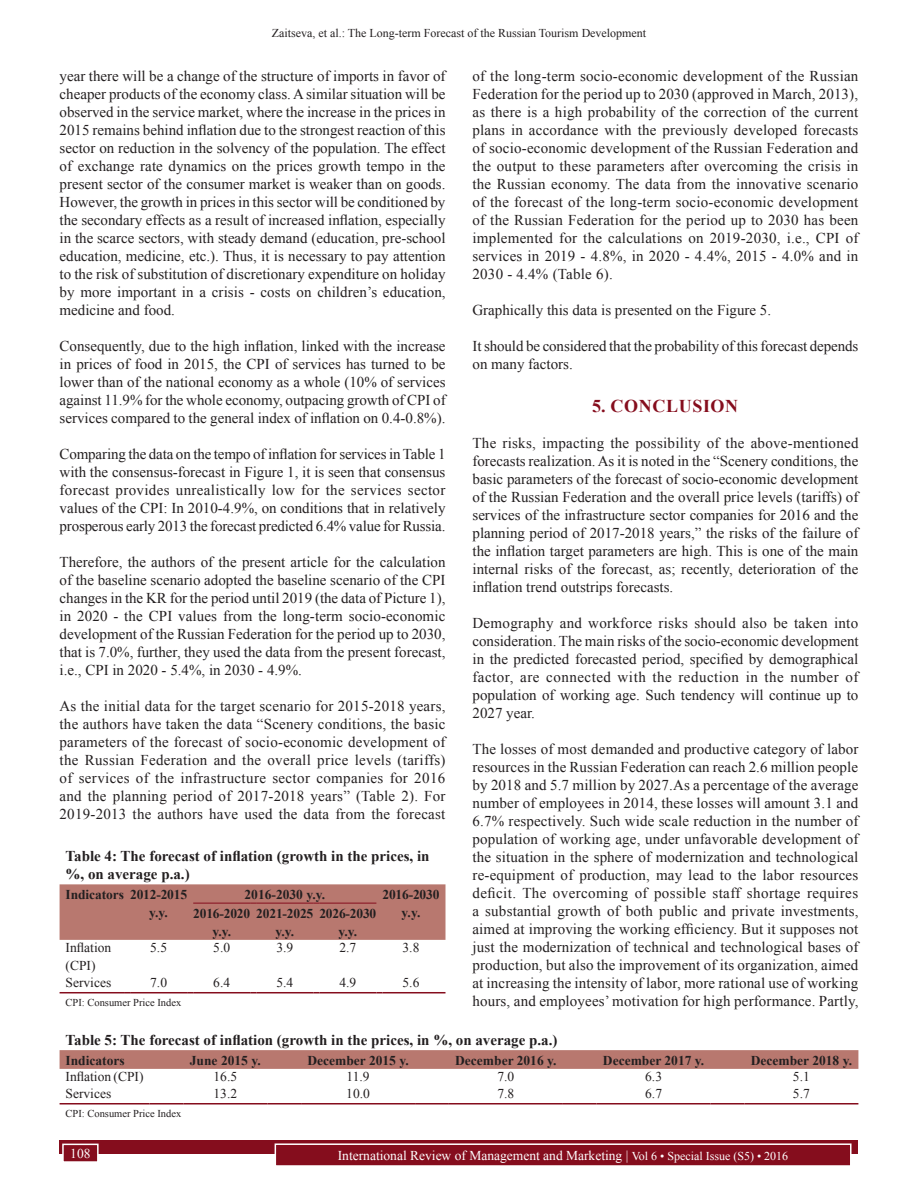
<style>
.page{position:relative;width:918px;height:1188px;background:#fff}
.page>*{position:absolute;margin:0;border:0;box-sizing:border-box;transform-origin:0 0}
.t1{font:700 18px "Times New Roman";letter-spacing:.035em;color:#850d1d}
.TX{font:15px/18px "Times New Roman";color:#231f20;text-align:justify}
.TT{font:700 15px/18px "Times New Roman";color:#231f20}
.TCH{font:700 13.5px/18px "Times New Roman";color:#231f20;text-align:center}
.t2{font:13.5px "Times New Roman";color:#fff}
.TB{font:13.5px "Times New Roman";color:#231f20}
.TBL{font:13.5px "Times New Roman";color:#231f20}
.t3{font:12px "Times New Roman";color:#231f20}
.TFN{font:10.5px "Times New Roman";color:#231f20}
.s1{font-size:12px}
</style>
<div class="page">
<div style="left:60px;top:1140px;width:798px;height:13px;background:#850d1d"></div>
<div style="left:275px;top:1144px;width:576px;height:22px;background:#850d1d"></div>
<div style="left:275px;top:1143px;width:577px;height:24px;border:2px solid #fff"></div>
<div style="left:63px;top:1144px;width:35px;height:18px;background:#850d1d"></div>
<div style="left:62px;top:1144px;width:37px;height:19px;border:2px solid #fff"></div>
<hr style="left:60px;top:992px;width:64px;height:1px;background:#850d1d">
<hr style="left:130px;top:992px;width:57px;height:1px;background:#850d1d">
<hr style="left:193px;top:992px;width:57px;height:1px;background:#850d1d">
<hr style="left:256px;top:992px;width:57px;height:1px;background:#850d1d">
<hr style="left:319px;top:992px;width:57px;height:1px;background:#850d1d">
<hr style="left:382px;top:992px;width:64px;height:1px;background:#850d1d">
<div style="left:60px;top:884px;width:386px;height:56px;background:#b8786f"></div>
<hr style="left:319px;top:903px;width:57px;height:1px;background:#850d1d">
<svg style="left:60px;top:1050px;width:798px;height:19px;background:#b87970"></svg>
<hr style="left:60px;top:1103px;width:90px;height:2px;background:#850d1d">
<hr style="left:150px;top:1103px;width:33px;height:2px;background:#850d1d">
<hr style="left:183px;top:1103px;width:84px;height:2px;background:#850d1d">
<hr style="left:267px;top:1103px;width:34px;height:2px;background:#850d1d">
<hr style="left:301px;top:1103px;width:114px;height:2px;background:#850d1d">
<hr style="left:415px;top:1103px;width:34px;height:2px;background:#850d1d">
<hr style="left:449px;top:1103px;width:114px;height:2px;background:#850d1d">
<hr style="left:563px;top:1103px;width:34px;height:2px;background:#850d1d">
<hr style="left:597px;top:1103px;width:114px;height:2px;background:#850d1d">
<hr style="left:711px;top:1103px;width:33px;height:2px;background:#850d1d">
<hr style="left:744px;top:1103px;width:114px;height:2px;background:#850d1d">
<p class="t3" style="left:272px;top:25px;width:376px">Zaitseva, et al.: The Long-term Forecast of the Russian Tourism Development</p>
<p class="TX" style="left:60px;top:67px;width:388px">year there will be a change of the structure of imports in favor of cheaper products of the economy class. A similar situation will be observed in the service market, where the increase in the prices in 2015 remains behind inflation due to the strongest reaction of this sector on reduction in the solvency of the population. The effect of exchange rate dynamics on the prices growth tempo in the present sector of the consumer market is weaker than on goods.<br>However, the growth in prices in this sector will be conditioned by the secondary effects as a result of increased inflation, especially in the scarce sectors, with steady demand (education, pre-school education, medicine, etc.). Thus, it is necessary to pay attention to the risk of substitution of discretionary expenditure on holiday by more important in a crisis - costs on children’s education, medicine and food.</p>
<p class="TX" style="left:60px;top:337px;width:388px">Consequently, due to the high inflation, linked with the increase in prices of food in 2015, the CPI of services has turned to be lower than of the national economy as a whole (10% of services against 11.9% for the whole economy, outpacing growth of CPI of services compared to the general index of inflation on 0.4-0.8%).</p>
<p class="TX" style="left:60px;top:445px;width:387px">Comparing the data on the tempo of inflation for services in Table 1 with the consensus-forecast in Figure 1, it is seen that consensus forecast provides unrealistically low for the services sector values of the CPI: In 2010-4.9%, on conditions that in relatively prosperous early 2013 the forecast predicted 6.4% value for Russia.</p>
<p class="TX" style="left:60px;top:553px;width:387px">Therefore, the authors of the present article for the calculation of the baseline scenario adopted the baseline scenario of the CPI changes in the KR for the period until 2019 (the data of Picture 1), in 2020 - the CPI values from the long-term socio-economic development of the Russian Federation for the period up to 2030, that is 7.0%, further, they used the data from the present forecast, i.e., CPI in 2020 - 5.4%, in 2030 - 4.9%.</p>
<p class="TX" style="left:60px;top:697px;width:388px">As the initial data for the target scenario for 2015-2018 years, the authors have taken the data “Scenery conditions, the basic parameters of the forecast of socio-economic development of the Russian Federation and the overall price levels (tariffs) of services of the infrastructure sector companies for 2016 and the planning period of 2017-2018 years” (Table 2). For 2019-2013 the authors have used the data from the forecast</p>
<p class="TX" style="left:472px;top:67px;width:387px">of the long-term socio-economic development of the Russian Federation for the period up to 2030 (approved in March, 2013), as there is a high probability of the correction of the current plans in accordance with the previously developed forecasts of socio-economic development of the Russian Federation and the output to these parameters after overcoming the crisis in the Russian economy. The data from the innovative scenario of the forecast of the long-term socio-economic development of the Russian Federation for the period up to 2030 has been implemented for the calculations on 2019-2030, i.e., CPI of services in 2019 - 4.8%, in 2020 - 4.4%, 2015 - 4.0% and in 2030 - 4.4% (Table 6).</p>
<p class="TX" style="left:472px;top:301px;width:300px">Graphically this data is presented on the Figure 5.</p>
<p class="TX" style="left:472px;top:337px;width:387px">It should be considered that the probability of this forecast depends on many factors.</p>
<h1 class="t1" style="left:592px;top:393px;width:147px">5. CONCLUSION</h1>
<p class="TX" style="left:472px;top:433px;width:388px">The risks, impacting the possibility of the above-mentioned forecasts realization. As it is noted in the “Scenery conditions, the basic parameters of the forecast of socio-economic development of the Russian Federation and the overall price levels (tariffs) of services of the infrastructure sector companies for 2016 and the planning period of 2017-2018 years,” the risks of the failure of the inflation target parameters are high. This is one of the main internal risks of the forecast, as; recently, deterioration of the inflation trend outstrips forecasts.</p>
<p class="TX" style="left:472px;top:613px;width:388px">Demography and workforce risks should also be taken into consideration. The main risks of the socio-economic development in the predicted forecasted period, specified by demographical factor, are connected with the reduction in the number of population of working age. Such tendency will continue up to 2027 year.</p>
<p class="TX" style="left:472px;top:739px;width:388px">The losses of most demanded and productive category of labor resources in the Russian Federation can reach 2.6 million people by 2018 and 5.7 million by 2027.As a percentage of the average number of employees in 2014, these losses will amount 3.1 and 6.7% respectively. Such wide scale reduction in the number of population of working age, under unfavorable development of the situation in the sphere of modernization and technological re-equipment of production, may lead to the labor resources deficit. The overcoming of possible staff shortage requires a substantial growth of both public and private investments, aimed at improving the working efficiency. But it supposes not just the modernization of technical and technological bases of production, but also the improvement of its organization, aimed at increasing the intensity of labor, more rational use of working hours, and employees’ motivation for high performance. Partly,</p>
<p class="TT" style="left:66px;top:847px;width:366px">Table 4: The forecast of inflation (growth in the prices, in %, on average p.a.)</p>
<p class="TCH" style="left:66px;top:885px;width:123px">Indicators 2012‑2015</p>
<p class="TCH" style="left:149px;top:903px;width:20px">y.y.</p>
<p class="TCH" style="left:245px;top:885px;width:82px">2016‑2030 y.y.</p>
<p class="TCH" style="left:382px;top:885px;width:58px">2016‑2030</p>
<p class="TCH" style="left:193px;top:903px;width:58px">2016‑2020</p>
<p class="TCH" style="left:402px;top:903px;width:20px">y.y.</p>
<p class="TCH" style="left:212px;top:921px;width:20px">y.y.</p>
<p class="TCH" style="left:256px;top:903px;width:58px">2021‑2025 y.y.</p>
<p class="TCH" style="left:319px;top:903px;width:58px">2026‑2030 y.y.</p>
<p class="TB" style="left:66px;top:939px;width:47px">Inflation</p>
<p class="TB" style="left:66px;top:957px;width:31px">(CPI)</p>
<p class="TB" style="left:150px;top:939px;width:18px">5.5</p>
<p class="TB" style="left:213px;top:939px;width:18px">5.0</p>
<p class="TB" style="left:276px;top:939px;width:18px">3.9</p>
<p class="TB" style="left:339px;top:939px;width:18px">2.7</p>
<p class="TB" style="left:403px;top:939px;width:18px">3.8</p>
<p class="TBL" style="left:66px;top:973px;width:47px">Services</p>
<p class="TBL" style="left:150px;top:973px;width:18px">7.0</p>
<p class="TBL" style="left:213px;top:973px;width:18px">6.4</p>
<p class="TBL" style="left:276px;top:973px;width:18px">5.4</p>
<p class="TBL" style="left:339px;top:973px;width:18px">4.9</p>
<p class="TBL" style="left:403px;top:973px;width:18px">5.6</p>
<p class="TFN" style="left:66px;top:996px;width:117px">CPI: Consumer Price Index</p>
<p class="TT" style="left:66px;top:1030px;width:493px">Table 5: The forecast of inflation (growth in the prices, in %, on average p.a.)</p>
<p class="TCH" style="left:66px;top:1050px;width:61px">Indicators</p>
<p class="TCH" style="left:190px;top:1050px;width:72px">June 2015 y.</p>
<p class="TCH" style="left:307px;top:1050px;width:103px">December 2015 y.</p>
<p class="TCH" style="left:455px;top:1050px;width:103px">December 2016 y.</p>
<p class="TCH" style="left:603px;top:1050px;width:103px">December 2017 y.</p>
<p class="TCH" style="left:751px;top:1050px;width:103px">December 2018 y.</p>
<p class="TB" style="left:66px;top:1068px;width:79px">Inflation (CPI)</p>
<p class="TB" style="left:214px;top:1068px;width:25px">16.5</p>
<p class="TB" style="left:347px;top:1068px;width:25px">11.9</p>
<p class="TB" style="left:497px;top:1068px;width:18px">7.0</p>
<p class="TB" style="left:645px;top:1068px;width:18px">6.3</p>
<p class="TB" style="left:793px;top:1068px;width:18px">5.1</p>
<p class="TBL" style="left:66px;top:1084px;width:47px">Services</p>
<p class="TBL" style="left:214px;top:1084px;width:25px">13.2</p>
<p class="TBL" style="left:346px;top:1084px;width:25px">10.0</p>
<p class="TBL" style="left:497px;top:1084px;width:18px">7.8</p>
<p class="TBL" style="left:645px;top:1084px;width:18px">6.7</p>
<p class="TBL" style="left:793px;top:1084px;width:18px">5.7</p>
<p class="TFN" style="left:66px;top:1107px;width:117px">CPI: Consumer Price Index</p>
<p class="t2" style="left:70px;top:1144px;width:22px">108</p>
<p class="t2" style="left:338px;top:1146px;width:452px">International Review of Management and Marketing | <span class="s1">Vol 6 • Special Issue (S5) • 2016</span></p>
</div>
